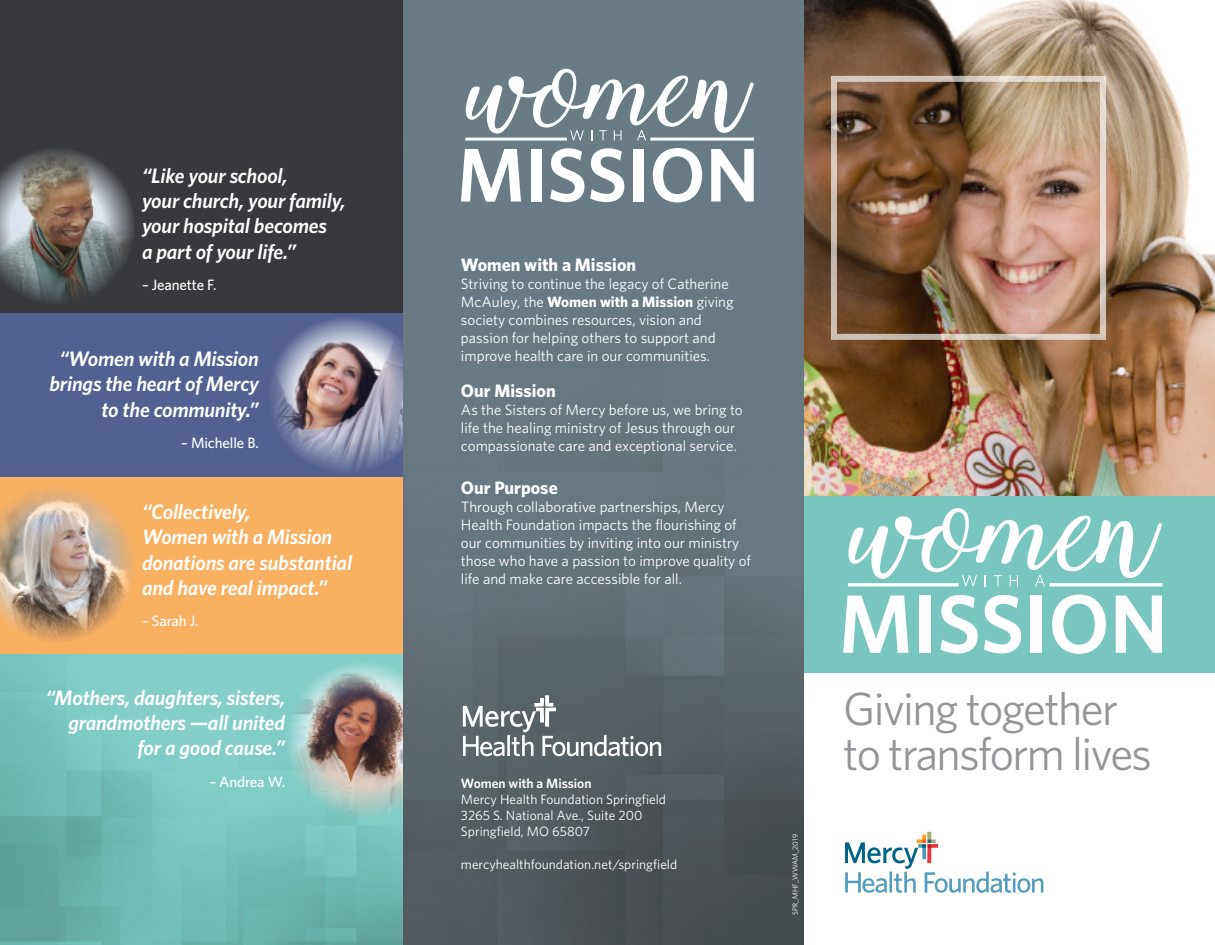
<style>
.page{position:relative;width:1215px;height:945px;background:#fff}
.page>*{position:absolute;margin:0;border:0;box-sizing:border-box;transform-origin:0 0}
.t1{font:46.5px/45px "Whitney";letter-spacing:-.035em;color:#939598}
.t2{font:italic 600 21px/25.2px "Whitney";letter-spacing:-.01em;color:#fff}
.t3{font:700 18px "Whitney";color:#fff}
.t4{font:15px/18px "Whitney";color:#fff}
.t5{font:500 15px "Whitney";letter-spacing:-.01em;color:#fff}
.t6{font:13.5px/16.2px "Whitney";color:#fff}
.t7{font:7.5px "Whitney";color:#fff}
.s1{font-weight:700}
.s2{font-weight:600}
</style>
<div class="page">
<img style="left:0;top:654px;width:404px;height:291px">
<div style="left:0;top:477px;width:405px;height:177px;background:#fab061"></div>
<div style="left:0;top:312px;width:405px;height:165px;background:#536192"></div>
<img style="left:267px;top:316px;width:158px;height:158px;border-radius:79px">
<img style="left:284px;top:661px;width:158px;height:158px;border-radius:79px">
<img style="left:0;top:489px;width:132px;height:152px">
<div style="left:0;top:0;width:405px;height:312px;background:#37393c"></div>
<img style="left:0;top:149px;width:134px;height:153px">
<img style="left:803px;top:0;width:412px;height:496px">
<svg style="left:845px;top:832px;width:198px;height:61px"></svg>
<div style="left:803px;top:496px;width:412px;height:177px;background:#79c6be"></div>
<svg style="left:848px;top:508px;width:314px;height:78px"></svg>
<svg style="left:843px;top:596px;width:66px;height:57px"></svg>
<div style="left:919px;top:596px;width:11px;height:57px;background:#fff"></div>
<svg style="left:940px;top:595px;width:38px;height:58px"></svg>
<svg style="left:984px;top:595px;width:37px;height:58px"></svg>
<div style="left:1031px;top:596px;width:11px;height:57px;background:#fff"></div>
<svg style="left:1052px;top:595px;width:54px;height:59px"></svg>
<svg style="left:1116px;top:596px;width:46px;height:57px"></svg>
<div style="left:831px;top:76px;width:275px;height:264px;border:6px solid #fff"></div>
<img style="left:404px;top:0;width:399px;height:945px">
<svg style="left:463px;top:695px;width:198px;height:61px;background:#757d81"></svg>
<svg style="left:465px;top:69px;width:289px;height:72px"></svg>
<svg style="left:461px;top:149px;width:60px;height:53px"></svg>
<div style="left:531px;top:149px;width:10px;height:53px;background:#fff"></div>
<svg style="left:550px;top:148px;width:34px;height:54px"></svg>
<svg style="left:590px;top:148px;width:34px;height:54px"></svg>
<div style="left:633px;top:149px;width:10px;height:53px;background:#fff"></div>
<svg style="left:653px;top:148px;width:49px;height:54px"></svg>
<svg style="left:711px;top:149px;width:43px;height:53px"></svg>
<p class="t2" style="left:142px;top:162px;width:205px">“Like your school,<br>your church, your family, your hospital becomes<br>a part of your life.”</p>
<p class="t5" style="left:142px;top:276px;width:76px">– Jeanette F.</p>
<p class="t2" style="left:50px;top:346px;width:211px;text-align:right">“Women with a Mission brings the heart of Mercy to the community.”</p>
<p class="t5" style="left:181px;top:434px;width:79px">– Michelle B.</p>
<p class="t2" style="left:142px;top:499px;width:212px">“Collectively,<br>Women with a Mission donations are substantial and have real impact.”</p>
<p class="t5" style="left:142px;top:612px;width:58px">– Sarah J.</p>
<p class="t2" style="left:46px;top:684px;width:241px;text-align:right">“Mothers, daughters, sisters, grandmothers —all united for a good cause.”</p>
<p class="t5" style="left:209px;top:772px;width:77px">– Andrea W.</p>
<p class="t3" style="left:461px;top:254px;width:177px">Women with a Mission</p>
<p class="t4" style="left:461px;top:274px;width:274px">Striving to continue the legacy of Catherine McAuley, the <span class="s1">Women with a Mission</span> giving society combines resources, vision and passion for helping others to support and improve health care in our communities.</p>
<p class="t3" style="left:461px;top:380px;width:96px">Our Mission</p>
<p class="t4" style="left:461px;top:400px;width:283px">As the Sisters of Mercy before us, we bring to life the healing ministry of Jesus through our compassionate care and exceptional service.</p>
<p class="t3" style="left:461px;top:477px;width:98px">Our Purpose</p>
<p class="t4" style="left:461px;top:498px;width:292px">Through collaborative partnerships, Mercy Health Foundation impacts the flourishing of our communities by inviting into our ministry those who have a passion to improve quality of life and make care accessible for all.</p>
<p class="t6" style="left:461px;top:775px;width:207px"><span class="s2">Women with a Mission<br></span>Mercy Health Foundation Springfield<br>3265 S. National Ave., Suite 200<br>Springfield, MO 65807</p>
<p class="t6" style="left:461px;top:856px;width:218px">mercyhealthfoundation.net/springfield</p>
<p class="t7" style="left:791px;top:915px;width:82px;rotate:-90deg">SPR_MHF_WWAM_2019</p>
<p class="t1" style="left:843px;top:686px;width:310px">Giving together to transform lives</p>
</div>
